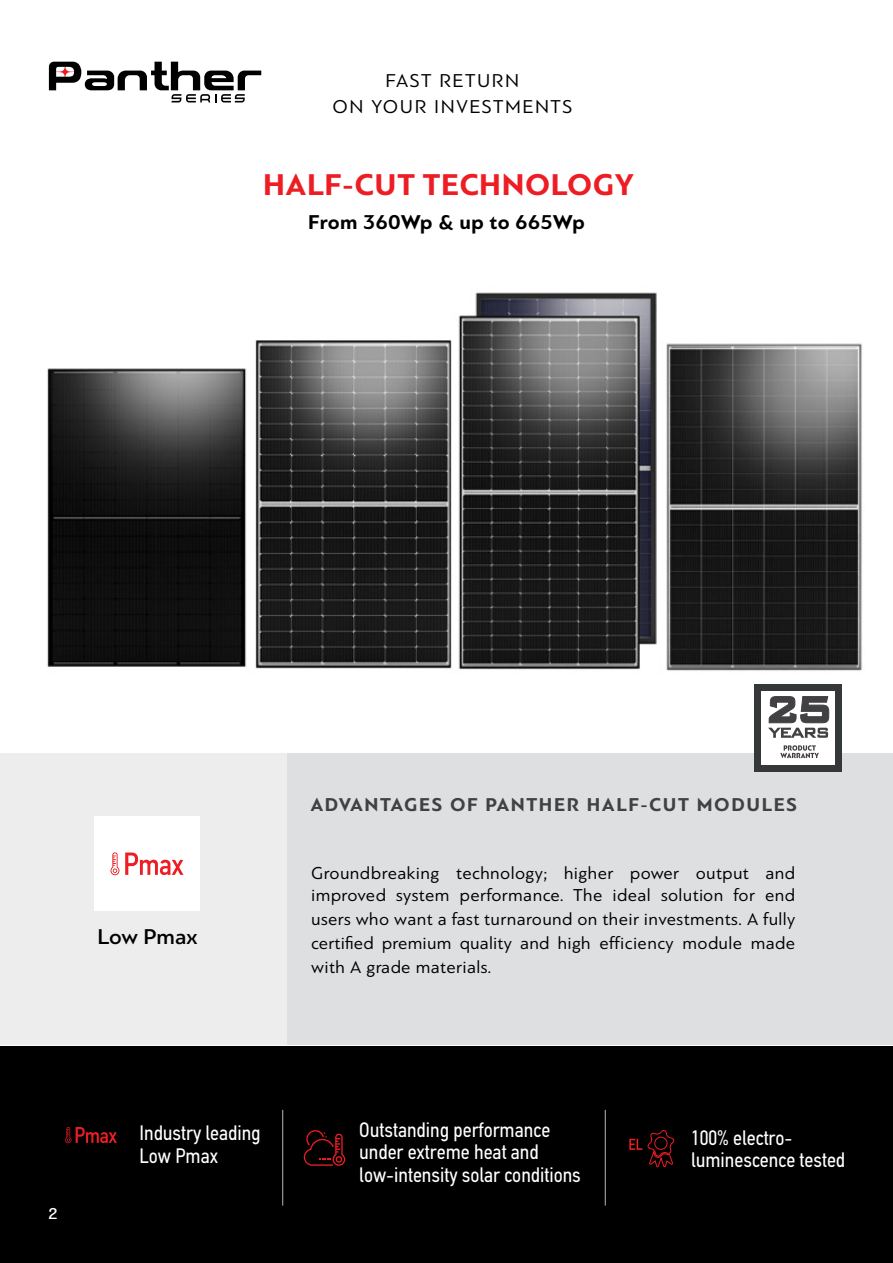
<style>
.page{position:relative;width:893px;height:1263px;background:#fff}
.page>*{position:absolute;margin:0;border:0;box-sizing:border-box;transform-origin:0 0}
.t1{font:700 31.5px "PF Bague Sans Pro";letter-spacing:.02em;color:#ed1d24}
.t2{font:500 22.5px "PF Bague Sans Pro";color:#000}
.t3{font:21px/22.5px "PF Din Text Condensed";color:#fff}
.t4{font:700 21px "PF Bague Sans Pro";letter-spacing:.02em;color:#000}
.t5{font:700 19.5px "PF Bague Sans Pro";letter-spacing:.08em;color:#414042}
.t6{font:19.5px/25.5px "PF Bague Sans Pro";letter-spacing:.08em;color:#000;text-align:center}
.t7{font:18px/23.5px "PF Bague Sans Pro";letter-spacing:.02em;color:#000;text-align:justify}
.t8{font:500 16.5px "PF Bague Sans Pro";color:#fff}
</style>
<div class="page">
<hr style="left:892px;top:753px;width:1px;height:293px;background:#dedfe0">
<div style="left:0;top:1046px;width:893px;height:217px;background:#000"></div>
<div style="left:287px;top:753px;width:606px;height:292px;background:#dedfe0"></div>
<div style="left:0;top:753px;width:287px;height:292px;background:#ededee"></div>
<svg style="left:629px;top:1130px;width:45px;height:37px"></svg>
<svg style="left:304px;top:1130px;width:41px;height:36px"></svg>
<svg style="left:65px;top:1127px;width:52px;height:16px"></svg>
<hr style="left:282px;top:1110px;width:1px;height:95px;background:#b8babc">
<hr style="left:605px;top:1110px;width:1px;height:95px;background:#b8babc">
<img style="left:47px;top:292px;width:815px;height:403px">
<div style="left:755px;top:685px;width:87px;height:87px;background:#343838"></div>
<div style="left:762px;top:692px;width:73px;height:73px;background:#fff"></div>
<svg style="left:768px;top:696px;width:61px;height:42px"></svg>
<svg style="left:780px;top:745px;width:39px;height:13px"></svg>
<svg style="left:49px;top:62px;width:212px;height:40px"></svg>
<div style="left:94px;top:816px;width:106px;height:95px;background:#fff"></div>
<svg style="left:125px;top:852px;width:59px;height:23px"></svg>
<svg style="left:110px;top:852px;width:9px;height:23px"></svg>
<p class="t6" style="left:333px;top:68px;width:241px">FAST RETURN<br>ON YOUR INVESTMENTS</p>
<h1 class="t1" style="left:263px;top:165px;width:372px">HALF-CUT TECHNOLOGY</h1>
<p class="t4" style="left:308px;top:209px;width:278px">From 360Wp &amp; up to 665Wp</p>
<p class="t2" style="left:97px;top:923px;width:102px">Low Pmax</p>
<p class="t5" style="left:310px;top:793px;width:488px">ADVANTAGES OF PANTHER HALF-CUT MODULES</p>
<p class="t7" style="left:311px;top:861px;width:485px">Groundbreaking technology; higher power output and improved system performance. The ideal solution for end users who want a fast turnaround on their investments. A fully certified premium quality and high efficiency module made with A grade materials.</p>
<p class="t8" style="left:48px;top:1204px;width:11px">2</p>
<p class="t3" style="left:359px;top:1118px;width:223px">Outstanding performance under extreme heat and low-intensity solar conditions</p>
<p class="t3" style="left:140px;top:1122px;width:123px">Industry leading<br>Low Pmax</p>
<p class="t3" style="left:691px;top:1126px;width:156px">100% electro&shy;luminescence tested</p>
</div>
